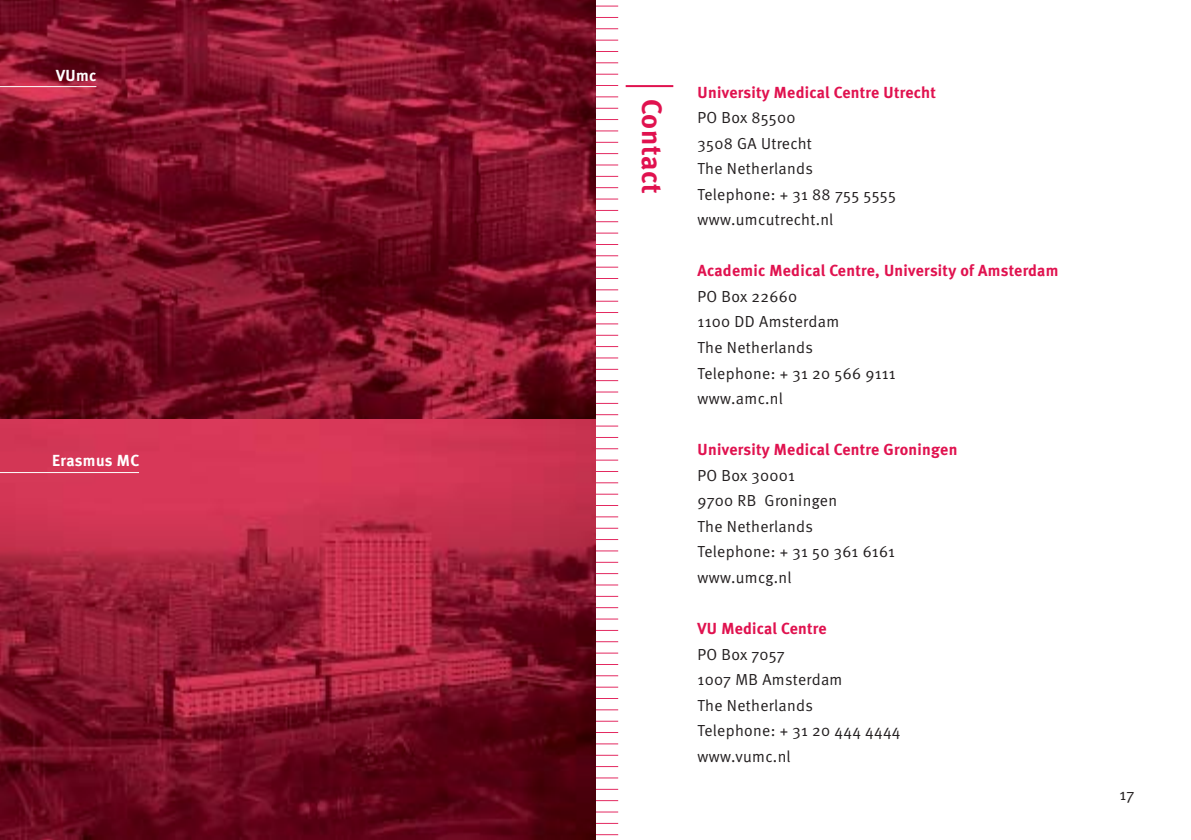
<style>
.page{position:relative;width:1191px;height:840px;background:#fff}
.page>*{position:absolute;margin:0;border:0;box-sizing:border-box;transform-origin:0 0}
.t1{font:700 28px "Meta";letter-spacing:.025em;color:#e0124f}
.t2{font:16px/25.6px "Meta Normal";letter-spacing:.02em;color:#231f20}
.t3{font:700 16px "Meta";letter-spacing:.02em;color:#e0124f}
.t4{font:700 16px "Meta";letter-spacing:.025em;color:#fff}
</style>
<div class="page">
<svg style="left:595px;top:6px;width:23px;height:1px"></svg>
<svg style="left:595px;top:17px;width:23px;height:1px"></svg>
<svg style="left:595px;top:28px;width:23px;height:1px"></svg>
<svg style="left:595px;top:40px;width:23px;height:1px"></svg>
<svg style="left:595px;top:51px;width:23px;height:1px"></svg>
<svg style="left:595px;top:62px;width:23px;height:1px"></svg>
<svg style="left:595px;top:74px;width:23px;height:1px"></svg>
<svg style="left:595px;top:85px;width:23px;height:1px"></svg>
<svg style="left:595px;top:96px;width:23px;height:1px"></svg>
<svg style="left:595px;top:108px;width:23px;height:1px"></svg>
<svg style="left:595px;top:119px;width:23px;height:1px"></svg>
<svg style="left:595px;top:130px;width:23px;height:1px"></svg>
<svg style="left:595px;top:142px;width:23px;height:1px"></svg>
<svg style="left:595px;top:153px;width:23px;height:1px"></svg>
<svg style="left:595px;top:164px;width:23px;height:1px"></svg>
<svg style="left:595px;top:176px;width:23px;height:1px"></svg>
<svg style="left:595px;top:187px;width:23px;height:1px"></svg>
<svg style="left:595px;top:198px;width:23px;height:1px"></svg>
<svg style="left:595px;top:210px;width:23px;height:1px"></svg>
<svg style="left:595px;top:221px;width:23px;height:1px"></svg>
<svg style="left:595px;top:232px;width:23px;height:1px"></svg>
<svg style="left:595px;top:244px;width:23px;height:1px"></svg>
<svg style="left:595px;top:255px;width:23px;height:1px"></svg>
<svg style="left:595px;top:266px;width:23px;height:1px"></svg>
<svg style="left:595px;top:278px;width:23px;height:1px"></svg>
<svg style="left:595px;top:289px;width:23px;height:1px"></svg>
<svg style="left:595px;top:300px;width:23px;height:1px"></svg>
<svg style="left:595px;top:312px;width:23px;height:1px"></svg>
<svg style="left:595px;top:323px;width:23px;height:1px"></svg>
<svg style="left:595px;top:334px;width:23px;height:1px"></svg>
<svg style="left:595px;top:346px;width:23px;height:1px"></svg>
<svg style="left:595px;top:357px;width:23px;height:1px"></svg>
<svg style="left:595px;top:368px;width:23px;height:1px"></svg>
<svg style="left:595px;top:380px;width:23px;height:1px"></svg>
<svg style="left:595px;top:391px;width:23px;height:1px"></svg>
<svg style="left:595px;top:402px;width:23px;height:1px"></svg>
<svg style="left:595px;top:414px;width:23px;height:1px"></svg>
<svg style="left:595px;top:425px;width:23px;height:1px"></svg>
<svg style="left:595px;top:448px;width:23px;height:1px"></svg>
<svg style="left:595px;top:459px;width:23px;height:1px"></svg>
<svg style="left:595px;top:471px;width:23px;height:1px"></svg>
<svg style="left:595px;top:482px;width:23px;height:1px"></svg>
<svg style="left:595px;top:493px;width:23px;height:1px"></svg>
<svg style="left:595px;top:505px;width:23px;height:1px"></svg>
<svg style="left:595px;top:516px;width:23px;height:1px"></svg>
<svg style="left:595px;top:527px;width:23px;height:1px"></svg>
<svg style="left:595px;top:539px;width:23px;height:1px"></svg>
<svg style="left:595px;top:550px;width:23px;height:1px"></svg>
<svg style="left:595px;top:561px;width:23px;height:1px"></svg>
<svg style="left:595px;top:573px;width:23px;height:1px"></svg>
<svg style="left:595px;top:584px;width:23px;height:1px"></svg>
<svg style="left:595px;top:595px;width:23px;height:1px"></svg>
<svg style="left:595px;top:607px;width:23px;height:1px"></svg>
<svg style="left:595px;top:618px;width:23px;height:1px"></svg>
<svg style="left:595px;top:629px;width:23px;height:1px"></svg>
<svg style="left:595px;top:641px;width:23px;height:1px"></svg>
<svg style="left:595px;top:652px;width:23px;height:1px"></svg>
<svg style="left:595px;top:675px;width:23px;height:1px"></svg>
<svg style="left:595px;top:686px;width:23px;height:1px"></svg>
<svg style="left:595px;top:709px;width:23px;height:1px"></svg>
<svg style="left:595px;top:720px;width:23px;height:1px"></svg>
<svg style="left:595px;top:743px;width:23px;height:1px"></svg>
<svg style="left:595px;top:754px;width:23px;height:1px"></svg>
<svg style="left:595px;top:777px;width:23px;height:1px"></svg>
<svg style="left:595px;top:788px;width:23px;height:1px"></svg>
<svg style="left:595px;top:811px;width:23px;height:1px"></svg>
<svg style="left:595px;top:822px;width:23px;height:1px"></svg>
<hr style="left:625px;top:85px;width:48px;height:2px;background:#e0124f">
<img style="left:0;top:0;width:595px;height:420px">
<svg style="left:0;top:420px;width:595px;height:419px;background:#971c35"></svg>
<hr style="left:0;top:86px;width:96px;height:1px;background:#fff">
<hr style="left:0;top:472px;width:139px;height:1px;background:#fff">
<p class="t4" style="left:56px;top:69px;width:42px">VUmc</p>
<p class="t4" style="left:52px;top:454px;width:89px">Erasmus MC</p>
<h1 class="t1" style="left:662px;top:98px;width:96px;rotate:90deg">Contact</h1>
<p class="t3" style="left:697px;top:86px;width:240px">University Medical Centre Utrecht</p>
<p class="t2" style="left:697px;top:106px;width:200px">PO Box 85500<br>3508 GA Utrecht<br>The Netherlands<br>Telephone: + 31 88 755 5555 www.umcutrecht.nl</p>
<p class="t3" style="left:697px;top:264px;width:362px">Academic Medical Centre, University of Amsterdam</p>
<p class="t2" style="left:697px;top:284px;width:200px">PO Box 22660<br>1100 DD Amsterdam<br>The Netherlands<br>Telephone: + 31 20 566 9111 www.amc.nl</p>
<p class="t3" style="left:697px;top:443px;width:261px">University Medical Centre Groningen</p>
<p class="t2" style="left:697px;top:463px;width:199px">PO Box 30001<br>9700 RB Groningen<br>The Netherlands<br>Telephone: + 31 50 361 6161 www.umcg.nl</p>
<p class="t3" style="left:697px;top:622px;width:131px">VU Medical Centre</p>
<p class="t2" style="left:697px;top:642px;width:204px">PO Box 7057<br>1007 MB Amsterdam<br>The Netherlands<br>Telephone: + 31 20 444 4444 www.vumc.nl</p>
<p class="t2" style="left:1119px;top:782px;width:16px">17</p>
</div>
